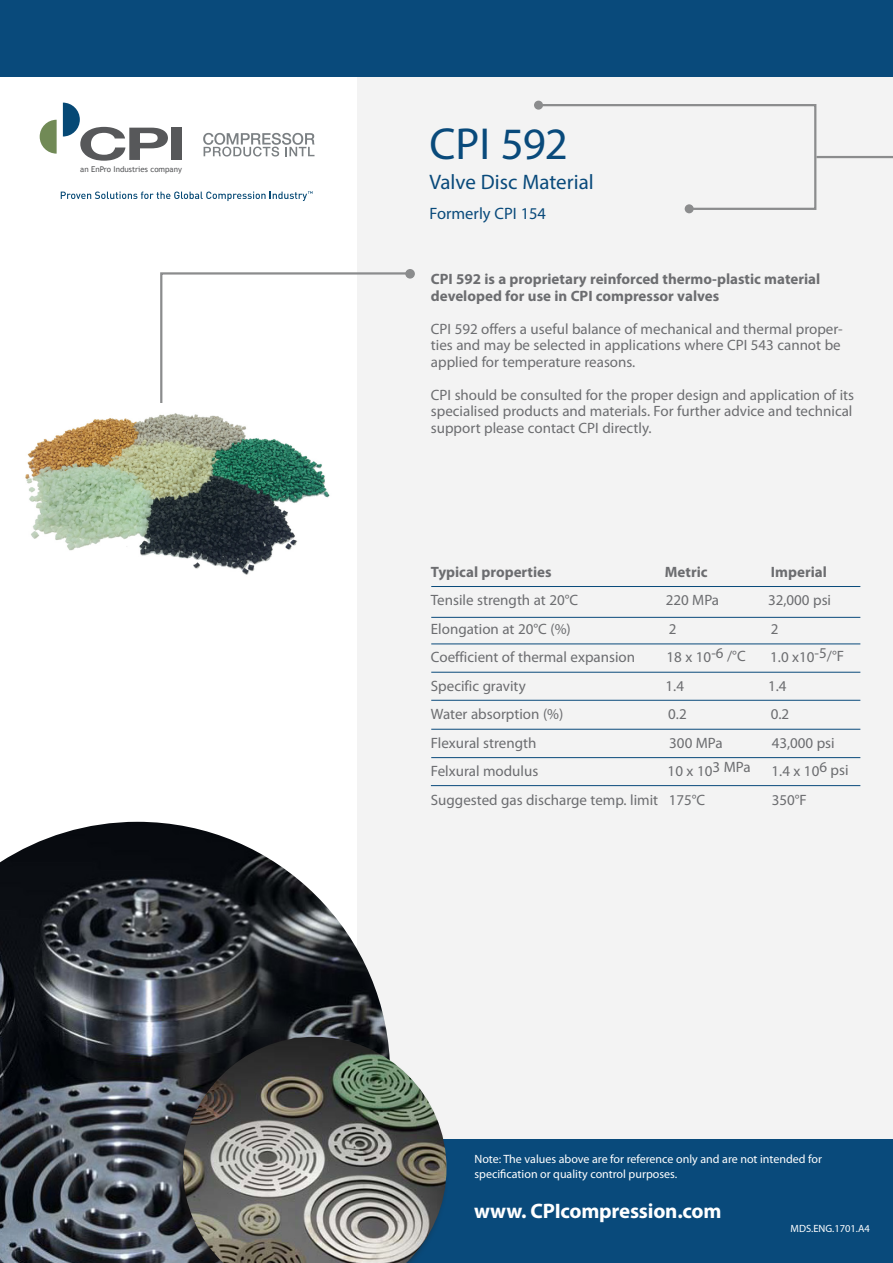
<style>
.page{position:relative;width:893px;height:1263px;background:#fff}
.page>*{position:absolute;margin:0;border:0;box-sizing:border-box;transform-origin:0 0}
.t1{font:45px "Myriad Pro";letter-spacing:-.01em;color:#094a7b}
.Bulleted_List{font:700 21px "Myriad Pro";letter-spacing:-.01em;color:#fff}
.t2{font:21px "Myriad Pro";color:#094a7b}
.t3{font:16.5px "Myriad Pro";color:#094a7b}
.t4{font:15px/16.5px "Myriad Pro";color:#6c6d70}
.t5{font:700 15px/16.5px "Myriad Pro";color:#6c6d70}
.Bulleted_List-2{font:12px/15px "Myriad Pro";color:#fff}
.t6{font:10.5px "Myriad Pro";color:#fff}
.t7{font:7.95px "Trebuchet MS";color:#57585a}
</style>
<div class="page">
<div style="left:357px;top:53px;width:536px;height:1140px;background:#f3f3f3"></div>
<div style="left:0;top:1139px;width:893px;height:124px;background:#094a7b"></div>
<div style="left:0;top:0;width:893px;height:76px;background:#094a7b"></div>
<svg style="left:203px;top:133px;width:112px;height:23px"></svg>
<svg style="left:40px;top:120px;width:17px;height:34px"></svg>
<svg style="left:63px;top:103px;width:105px;height:58px"></svg>
<div style="left:171px;top:128px;width:11px;height:32px;background:#57585a"></div>
<svg style="left:61px;top:191px;width:252px;height:10px"></svg>
<div style="left:405px;top:269px;width:10px;height:10px;border:2px solid #8b8c8d;border-radius:50%"></div>
<svg style="left:160px;top:271px;width:255px;height:132px"></svg>
<hr style="left:816px;top:156px;width:77px;height:2px;background:#8b8c8d">
<svg style="left:543px;top:104px;width:275px;height:106px"></svg>
<div style="left:685px;top:204px;width:9px;height:9px;background:#8b8c8d;border-radius:50%"></div>
<div style="left:534px;top:101px;width:9px;height:9px;background:#8b8c8d;border-radius:50%"></div>
<img style="left:25px;top:413px;width:305px;height:162px">
<img style="left:0;top:822px;width:387px;height:441px">
<div style="left:172px;top:1034px;width:277px;height:229px;background:#231f20;opacity:.57"></div>
<img style="left:183px;top:1037px;width:263px;height:226px">
<hr style="left:431px;top:729px;width:429px;height:1px;background:#094a7b">
<hr style="left:431px;top:757px;width:429px;height:1px;background:#094a7b">
<hr style="left:431px;top:785px;width:429px;height:1px;background:#094a7b">
<hr style="left:431px;top:617px;width:429px;height:1px;background:#094a7b">
<hr style="left:431px;top:643px;width:429px;height:1px;background:#094a7b">
<hr style="left:431px;top:672px;width:429px;height:1px;background:#094a7b">
<hr style="left:431px;top:700px;width:429px;height:1px;background:#094a7b">
<hr style="left:431px;top:586px;width:429px;height:1px;background:#094a7b">
<p class="t7" style="left:80px;top:164px;width:103px">an EnPro Industries company</p>
<p class="t1" style="left:429px;top:116px;width:140px">CPI 592</p>
<p class="t2" style="left:429px;top:169px;width:166px">Valve Disc Material</p>
<p class="t3" style="left:429px;top:203px;width:118px">Formerly CPI 154</p>
<p class="t5" style="left:431px;top:271px;width:391px">CPI 592 is a proprietary reinforced thermo-plastic material developed for use in CPI compressor valves</p>
<p class="t4" style="left:431px;top:320px;width:413px">CPI 592 offers a useful balance of mechanical and thermal proper&shy;ties and may be selected in applications where CPI 543 cannot be applied for temperature reasons.</p>
<p class="t4" style="left:431px;top:386px;width:425px;text-align:justify">CPI should be consulted for the proper design and application of its specialised products and materials. For further advice and technical support please contact CPI directly.</p>
<p class="t5" style="left:431px;top:563px;width:122px">Typical properties</p>
<p class="t5" style="left:665px;top:563px;width:44px">Metric</p>
<p class="t5" style="left:771px;top:563px;width:58px">Imperial</p>
<p class="t4" style="left:431px;top:592px;width:149px">Tensile strength at 20°C</p>
<p class="t4" style="left:666px;top:592px;width:55px">220 MPa</p>
<p class="t4" style="left:768px;top:592px;width:65px">32,000 psi</p>
<p class="t4" style="left:431px;top:620px;width:141px">Elongation at 20°C (%)</p>
<p class="t4" style="left:669px;top:620px;width:9px">2</p>
<p class="t4" style="left:771px;top:620px;width:9px">2</p>
<p class="t4" style="left:431px;top:649px;width:206px">Coefficient of thermal expansion</p>
<p class="t4" style="left:667px;top:648px;width:81px">18 x 10-6 /°C</p>
<p class="t4" style="left:770px;top:649px;width:75px">1.0 x10-5/°F</p>
<p class="t4" style="left:431px;top:677px;width:96px">Specific gravity</p>
<p class="t4" style="left:666px;top:677px;width:20px">1.4</p>
<p class="t4" style="left:768px;top:677px;width:20px">1.4</p>
<p class="t4" style="left:431px;top:706px;width:134px">Water absorption (%)</p>
<p class="t4" style="left:668px;top:706px;width:20px">0.2</p>
<p class="t4" style="left:771px;top:706px;width:20px">0.2</p>
<p class="t4" style="left:431px;top:734px;width:107px">Flexural strength</p>
<p class="t4" style="left:669px;top:734px;width:55px">300 MPa</p>
<p class="t4" style="left:772px;top:734px;width:65px">43,000 psi</p>
<p class="t4" style="left:431px;top:763px;width:109px">Felxural modulus</p>
<p class="t4" style="left:668px;top:763px;width:84px">10 x 103 MPa</p>
<p class="t4" style="left:771px;top:763px;width:78px">1.4 x 106 psi</p>
<p class="t4" style="left:431px;top:791px;width:276px">Suggested gas discharge temp. limit 175°C</p>
<p class="t4" style="left:772px;top:791px;width:37px">350°F</p>
<p class="Bulleted_List-2" style="left:474px;top:1151px;width:349px">Note: The values above are for reference only and are not intended for specification or quality control purposes.</p>
<p class="Bulleted_List" style="left:474px;top:1197px;width:249px">www. CPIcompression.com</p>
<p class="t6" style="left:791px;top:1222px;width:81px">MDS.ENG.1701.A4</p>
</div>
